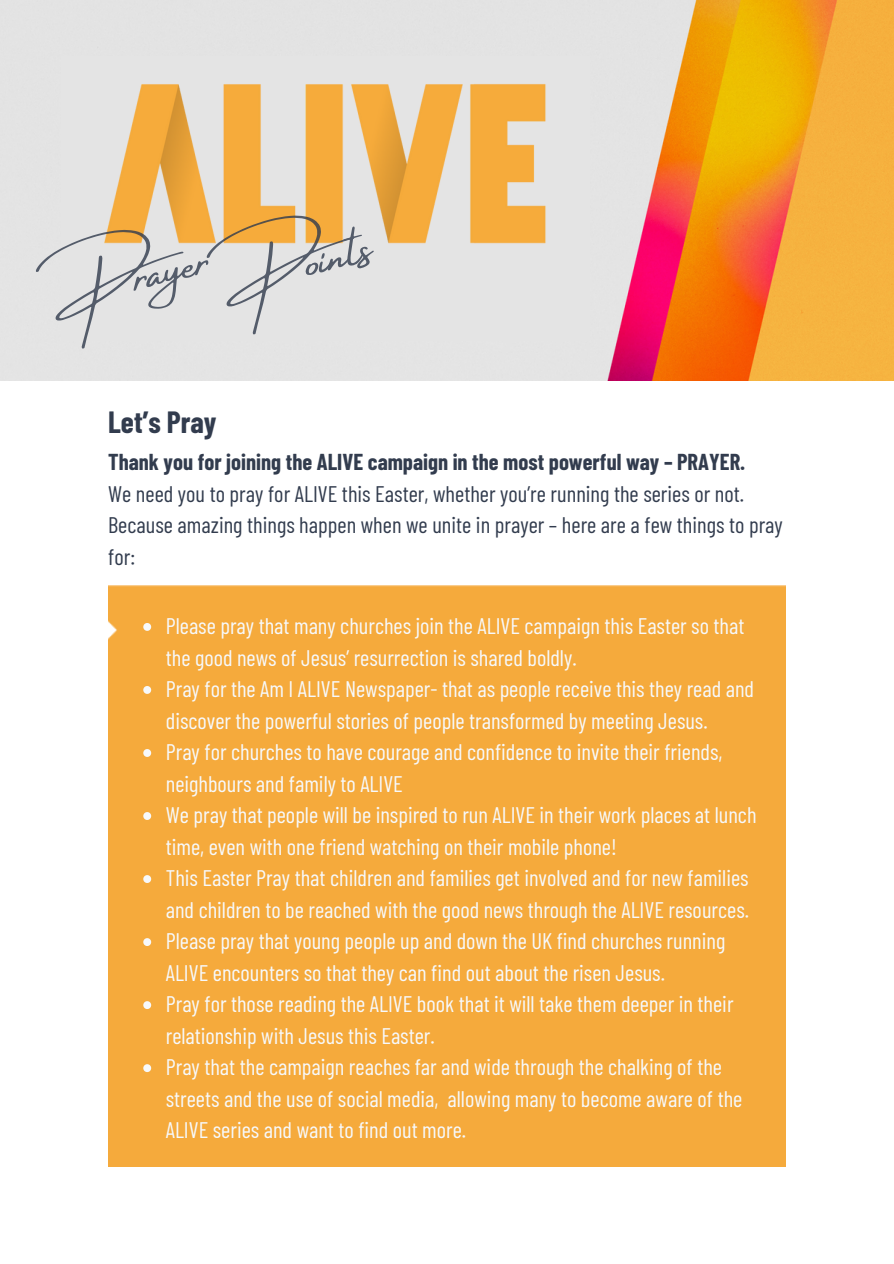
<style>
.page{position:relative;width:894px;height:1264px;background:#fff}
.page>*{position:absolute;margin:0;border:0;box-sizing:border-box;transform-origin:0 0}
.t1{font:52.5px "Amsterdam Four";color:#323c4e}
.t2{font:700 30px "Barlow Condensed";color:#323c4e}
.t3{font:22.5px/31.5px "Barlow Condensed";color:#f7f9fb}
.t4{font:22.5px/31.5px "Barlow Condensed";color:#323c4e}
.t5{font:700 22.5px "Barlow Condensed";color:#323c4e}
</style>
<div class="page">
<img style="left:0;top:0;width:893px;height:380px">
<div style="left:108px;top:585px;width:677px;height:581px;background:#f5aa3c"></div>
<div style="left:61px;top:57px;width:529px;height:284px;background:#e4e4e4"></div>
<img style="left:104px;top:84px;width:442px;height:160px">
<svg style="left:143px;top:623px;width:8px;height:8px"></svg>
<svg style="left:143px;top:686px;width:8px;height:8px"></svg>
<svg style="left:143px;top:749px;width:8px;height:8px"></svg>
<svg style="left:143px;top:812px;width:8px;height:8px"></svg>
<svg style="left:143px;top:875px;width:8px;height:8px"></svg>
<svg style="left:143px;top:938px;width:8px;height:8px"></svg>
<svg style="left:143px;top:1001px;width:8px;height:8px"></svg>
<svg style="left:143px;top:1064px;width:8px;height:8px"></svg>
<h1 class="t1" style="left:228px;top:251px;width:142px;rotate:-14deg">Points</h1>
<h1 class="t1" style="left:57px;top:266px;width:150px;rotate:-14deg">Prayer</h1>
<h1 class="t2" style="left:108px;top:403px;width:110px">Let’s Pray</h1>
<h2 class="t5" style="left:108px;top:447px;width:638px">Thank you for joining the ALIVE campaign in the most powerful way – PRAYER.</h2>
<p class="t4" style="left:108px;top:477px;width:676px">We need you to pray for ALIVE this Easter, whether you’re running the series or not.<br>Because amazing things happen when we unite in prayer – here are a few things to pray for:</p>
<p class="t3" style="left:166px;top:609px;width:580px">Please pray that many churches join the ALIVE campaign this Easter so that the good news of Jesus’ resurrection is shared boldly.</p>
<p class="t3" style="left:166px;top:672px;width:589px">Pray for the Am I ALIVE Newspaper- that as people receive this they read and discover the powerful stories of people transformed by meeting Jesus.</p>
<p class="t3" style="left:166px;top:735px;width:558px">Pray for churches to have courage and confidence to invite their friends, neighbours and family to ALIVE</p>
<p class="t3" style="left:166px;top:798px;width:592px">We pray that people will be inspired to run ALIVE in their work places at lunch time, even with one friend watching on their mobile phone!</p>
<p class="t3" style="left:166px;top:861px;width:584px">This Easter Pray that children and families get involved and for new families and children to be reached with the good news through the ALIVE resources.</p>
<p class="t3" style="left:166px;top:924px;width:561px">Please pray that young people up and down the UK find churches running<br>ALIVE encounters so that they can find out about the risen Jesus.</p>
<p class="t3" style="left:166px;top:987px;width:569px">Pray for those reading the ALIVE book that it will take them deeper in their relationship with Jesus this Easter.</p>
<p class="t3" style="left:166px;top:1050px;width:578px">Pray that the campaign reaches far and wide through the chalking of the streets and the use of social media, allowing many to become aware of the<br>ALIVE series and want to find out more.</p>
</div>
